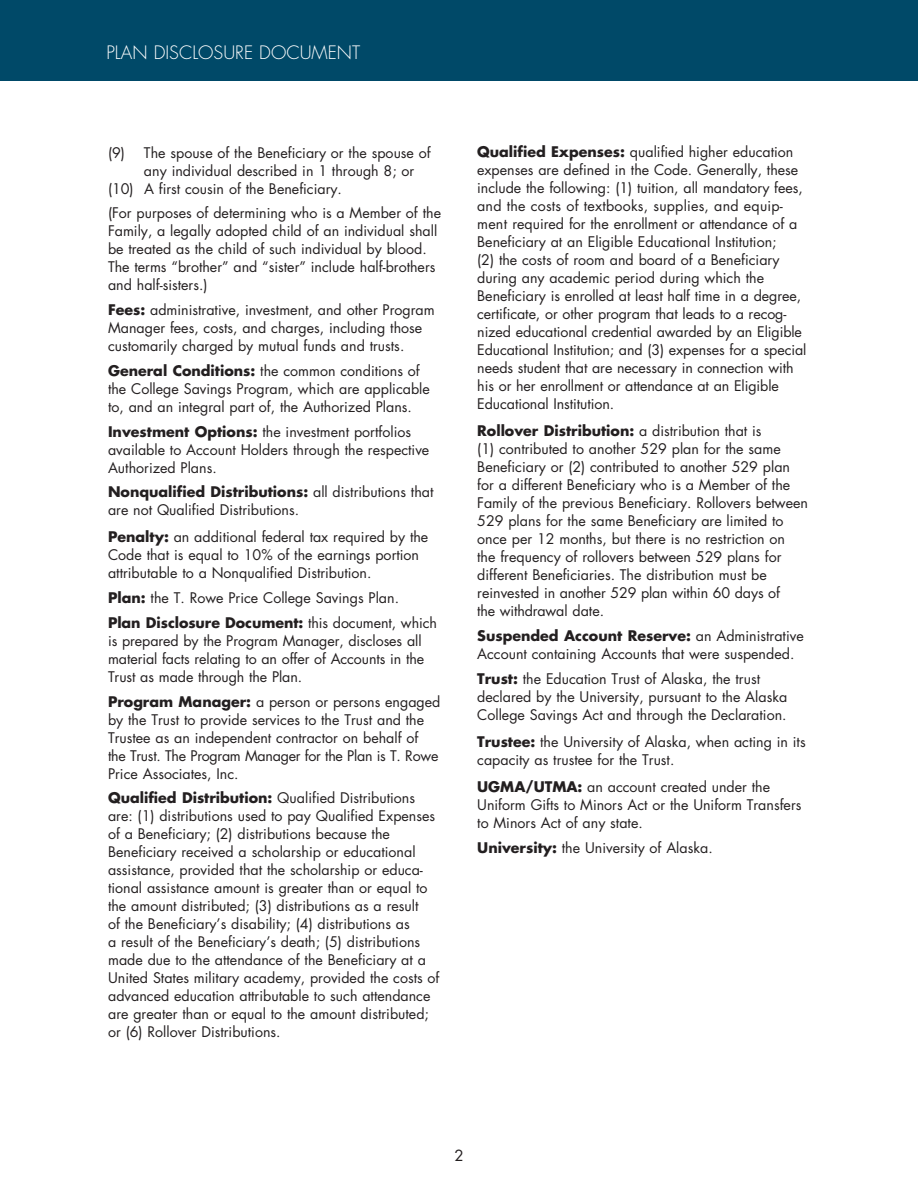
<style>
.page{position:relative;width:918px;height:1188px;background:#fff}
.page>*{position:absolute;margin:0;border:0;box-sizing:border-box;transform-origin:0 0}
.t1{font:300 18px "Futura Std";color:#fff}
.t2{font:15px "Futura Std";color:#231f20}
.t3{font:14.25px/18px "Futura Std";color:#231f20}
.s1{font-weight:700}
</style>
<div class="page">
<div style="left:0;top:0;width:918px;height:81px;background:#004968"></div>
<p class="t1" style="left:106px;top:42px;width:255px">PLAN DISCLOSURE DOCUMENT</p>
<p class="t3" style="left:108px;top:143px;width:324px">(9) The spouse of the Beneficiary or the spouse of</p>
<p class="t3" style="left:144px;top:161px;width:272px">any individual described in 1 through 8; or</p>
<p class="t3" style="left:108px;top:179px;width:235px">(10) A first cousin of the Beneficiary.</p>
<p class="t3" style="left:108px;top:204px;width:335px">(For purposes of determining who is a Member of the Family, a legally adopted child of an individual shall be treated as the child of such individual by blood.<br>The terms “brother” and “sister” include half-brothers and half-sisters.)</p>
<p class="t3" style="left:108px;top:301px;width:328px"><span class="s1">Fees:</span> administrative, investment, and other Program<br>Manager fees, costs, and charges, including those customarily charged by mutual funds and trusts.</p>
<p class="t3" style="left:108px;top:362px;width:323px"><span class="s1">General Conditions:</span> the common conditions of the College Savings Program, which are applicable to, and an integral part of, the Authorized Plans.</p>
<p class="t3" style="left:108px;top:422px;width:323px"><span class="s1">Investment Options:</span> the investment portfolios available to Account Holders through the respective<br>Authorized Plans.</p>
<p class="t3" style="left:108px;top:483px;width:327px"><span class="s1">Nonqualified Distributions:</span> all distributions that are not Qualified Distributions.</p>
<p class="t3" style="left:108px;top:528px;width:322px"><span class="s1">Penalty:</span> an additional federal tax required by the<br>Code that is equal to 10% of the earnings portion attributable to a Nonqualified Distribution.</p>
<p class="t3" style="left:108px;top:586px;width:331px;line-height:24.8px"><span class="s1">Plan:</span> the T. Rowe Price College Savings Plan.<br><span class="s1">Plan Disclosure Document:</span> this document, which</p>
<p class="t3" style="left:108px;top:632px;width:318px">is prepared by the Program Manager, discloses all material facts relating to an offer of Accounts in the<br>Trust as made through the Plan.</p>
<p class="t3" style="left:108px;top:692px;width:334px"><span class="s1">Program Manager:</span> a person or persons engaged by the Trust to provide services to the Trust and the Trustee as an independent contractor on behalf of<br>the Trust. The Program Manager for the Plan is T. Rowe Price Associates, Inc.</p>
<p class="t3" style="left:108px;top:789px;width:333px"><span class="s1">Qualified Distribution:</span> Qualified Distributions are: (1) distributions used to pay Qualified Expenses of a Beneficiary; (2) distributions because the Beneficiary received a scholarship or educational assistance, provided that the scholarship or educa&shy;tional assistance amount is greater than or equal to the amount distributed; (3) distributions as a result<br>of the Beneficiary’s disability; (4) distributions as<br>a result of the Beneficiary’s death; (5) distributions made due to the attendance of the Beneficiary at a United States military academy, provided the costs of advanced education attributable to such attendance are greater than or equal to the amount distributed; or (6) Rollover Distributions.</p>
<p class="t3" style="left:477px;top:143px;width:331px"><span class="s1">Qualified Expenses:</span> qualified higher education expenses are defined in the Code. Generally, these include the following: (1) tuition, all mandatory fees, and the costs of textbooks, supplies, and equip&shy;ment required for the enrollment or attendance of a Beneficiary at an Eligible Educational Institution;<br>(2) the costs of room and board of a Beneficiary during any academic period during which the Beneficiary is enrolled at least half time in a degree, certificate, or other program that leads to a recog&shy;nized educational credential awarded by an Eligible Educational Institution; and (3) expenses for a special needs student that are necessary in connection with his or her enrollment or attendance at an Eligible Educational Institution.</p>
<p class="t3" style="left:477px;top:422px;width:332px"><span class="s1">Rollover Distribution:</span> a distribution that is<br>(1) contributed to another 529 plan for the same Beneficiary or (2) contributed to another 529 plan for a different Beneficiary who is a Member of the Family of the previous Beneficiary. Rollovers between 529 plans for the same Beneficiary are limited to once per 12 months, but there is no restriction on<br>the frequency of rollovers between 529 plans for different Beneficiaries. The distribution must be reinvested in another 529 plan within 60 days of<br>the withdrawal date.</p>
<p class="t3" style="left:477px;top:627px;width:328px"><span class="s1">Suspended Account Reserve:</span> an Administrative<br>Account containing Accounts that were suspended.</p>
<p class="t3" style="left:477px;top:670px;width:312px"><span class="s1">Trust:</span> the Education Trust of Alaska, the trust declared by the University, pursuant to the Alaska<br>College Savings Act and through the Declaration.</p>
<p class="t3" style="left:477px;top:733px;width:330px"><span class="s1">Trustee:</span> the University of Alaska, when acting in its capacity as trustee for the Trust.</p>
<p class="t3" style="left:477px;top:778px;width:326px"><span class="s1">UGMA/UTMA:</span> an account created under the<br>Uniform Gifts to Minors Act or the Uniform Transfers to Minors Act of any state.</p>
<p class="t3" style="left:477px;top:839px;width:237px"><span class="s1">University:</span> the University of Alaska.</p>
<p class="t2" style="left:454px;top:1146px;width:11px">2</p>
</div>
